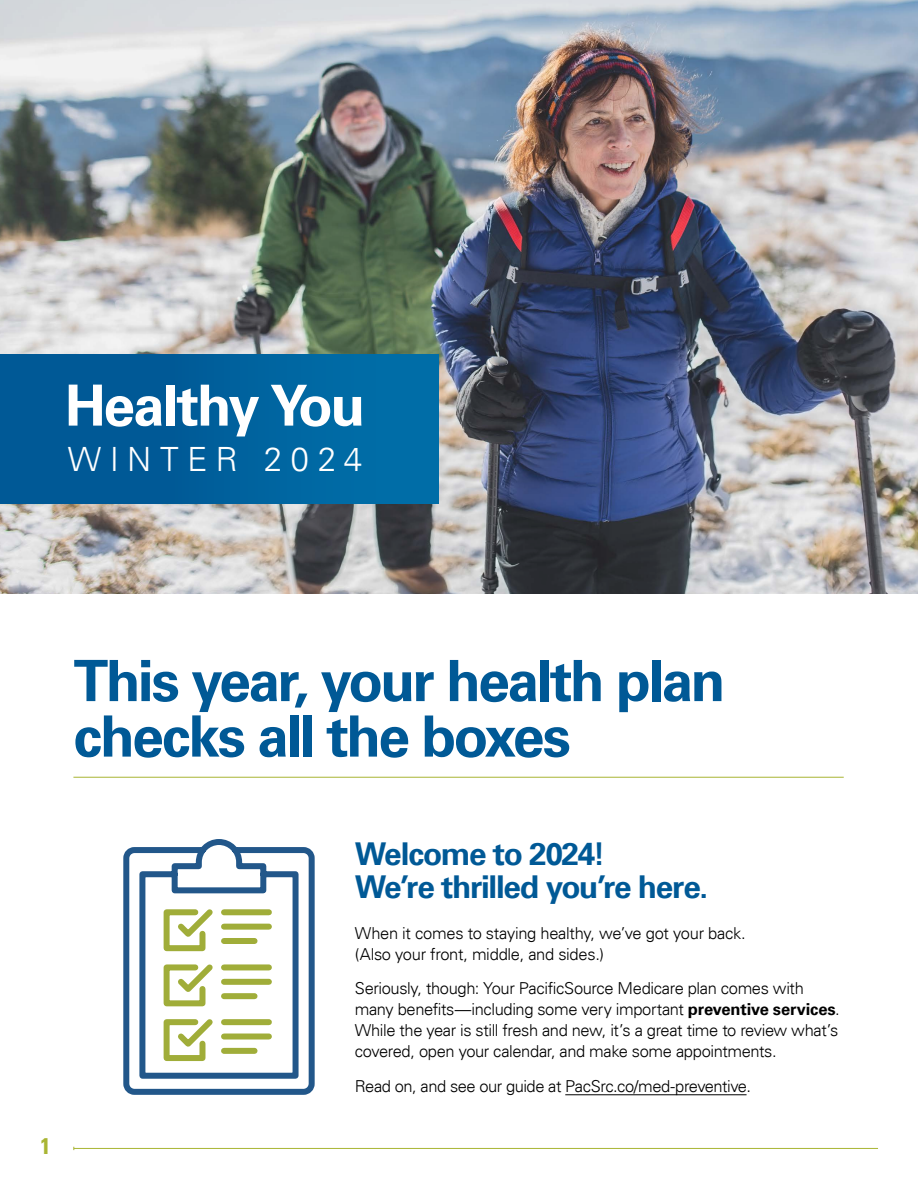
<style>
.page{position:relative;width:918px;height:1188px;background:#fff}
.page>*{position:absolute;margin:0;border:0;box-sizing:border-box;transform-origin:0 0}
.Header_1_Inside{font:700 57px/55.5px "Univers LT";letter-spacing:-.045em;color:#005996}
.Main_Title{font:700 56.7px "Univers LT";letter-spacing:-.035em;color:#fff}
.Header_3{font:300 33.45px "Univers LT";letter-spacing:.25em;color:#fff}
.Header_2{font:700 31.5px/33px "Univers LT";letter-spacing:-.04em;color:#005996}
.t1{font:700 condensed 22.5px "Univers LT";color:#a9b533}
.Body{font:300 16.5px/21px "Univers LT";letter-spacing:-.025em;color:#000}
.s1{font-weight:700}
</style>
<div class="page">
<hr style="left:74px;top:1148px;width:804px;height:1px;background:#a9b533">
<img style="left:0;top:0;width:918px;height:594px">
<hr style="left:73px;top:777px;width:771px;height:1px;background:#a9b533">
<hr style="left:565px;top:1094px;width:182px;height:1px;background:#000">
<svg style="left:123px;top:839px;width:192px;height:256px"></svg>
<svg style="left:161px;top:904px;width:114px;height:160px"></svg>
<div style="left:0;top:355px;width:438px;height:148px;background:linear-gradient(to right,#005491,#006ea8)"></div>
<h1 class="Main_Title" style="left:65px;top:372px;width:302px">Healthy You</h1>
<h3 class="Header_3" style="left:68px;top:439px;width:296px">WINTER 2024</h3>
<p class="Header_1_Inside" style="left:73px;top:654px;width:653px">This year, your health plan checks all the boxes</p>
<h3 class="t1" style="left:40px;top:1132px;width:11px">1</h3>
<h2 class="Header_2" style="left:355px;top:837px;width:355px">Welcome to 2024!<br>We’re thrilled you’re here.</h2>
<p class="Body" style="left:355px;top:922px;width:393px">When it comes to staying healthy, we’ve got your back. (Also your front, middle, and sides.)</p>
<p class="Body" style="left:355px;top:978px;width:486px">Seriously, though: Your PacificSource Medicare plan comes with many benefits—including some very important <span class="s1">preventive services</span>.<br>While the year is still fresh and new, it’s a great time to review what’s covered, open your calendar, and make some appointments.</p>
<p class="Body" style="left:355px;top:1075px;width:398px">Read on, and see our guide at PacSrc.co/med-preventive.</p>
</div>
